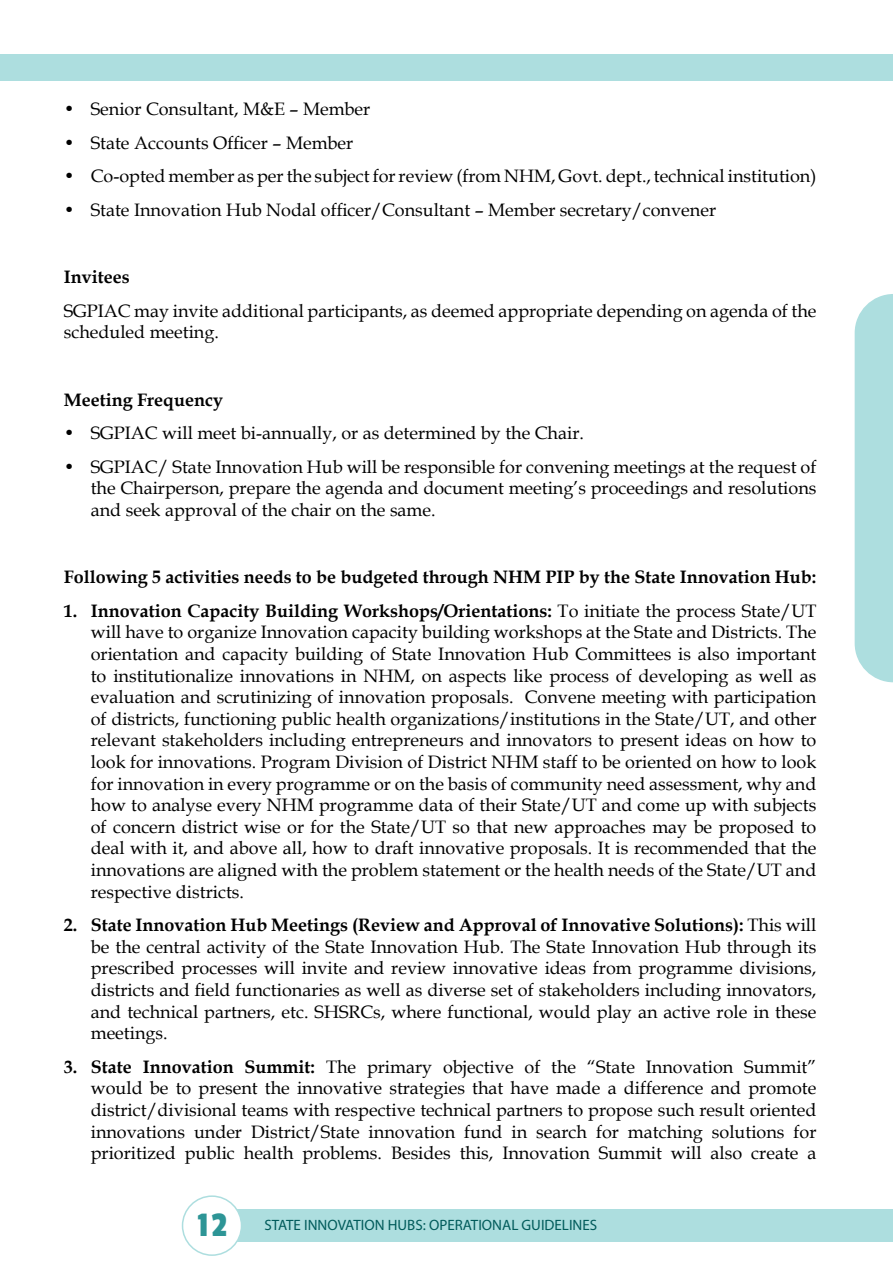
<style>
.page{position:relative;width:893px;height:1263px;background:#fff}
.page>*{position:absolute;margin:0;border:0;box-sizing:border-box;transform-origin:0 0}
.t1{font:36px "Passion One";color:#2d9596}
.t2{font:18px/21.6px "Book Antiqua";color:#000;text-align:justify}
.t3{font:700 18px "Book Antiqua";color:#000}
.t4{font:15px "Myriad Pro";color:#015b5b}
.s1{font-weight:700}
</style>
<div class="page">
<div style="left:0;top:54px;width:893px;height:26px;background:#addedf"></div>
<div style="left:216px;top:1209px;width:677px;height:33px;background:#addedf"></div>
<div style="left:183px;top:1196px;width:58px;height:59px;background:#fff;border-radius:50%"></div>
<div style="left:182px;top:1195px;width:60px;height:61px;border:2px solid #addedf;border-radius:50%"></div>
<div style="left:855px;top:294px;width:38px;height:388px;background:#addedf"></div>
<p class="t2" style="left:64px;top:98px;width:308px">• Senior Consultant, M&amp;E – Member</p>
<p class="t2" style="left:64px;top:131px;width:291px">• State Accounts Officer – Member</p>
<p class="t2" style="left:64px;top:165px;width:754px">• Co-opted member as per the subject for review (from NHM, Govt. dept., technical institution)</p>
<p class="t2" style="left:64px;top:199px;width:654px">• State Innovation Hub Nodal officer/Consultant – Member secretary/convener</p>
<p class="t3" style="left:64px;top:265px;width:67px">Invitees</p>
<p class="t2" style="left:64px;top:299px;width:754px">SGPIAC may invite additional participants, as deemed appropriate depending on agenda of the scheduled meeting.</p>
<p class="t3" style="left:64px;top:387px;width:161px">Meeting Frequency</p>
<p class="t2" style="left:64px;top:422px;width:522px">• SGPIAC will meet bi-annually, or as determined by the Chair.</p>
<p class="t2" style="left:91px;top:455px;width:727px;text-indent:-27px">• SGPIAC/ State Innovation Hub will be responsible for convening meetings at the request of the Chairperson, prepare the agenda and document meeting’s proceedings and resolutions and seek approval of the chair on the same.</p>
<p class="t3" style="left:64px;top:565px;width:754px">Following 5 activities needs to be budgeted through NHM PIP by the State Innovation Hub:</p>
<p class="t2" style="left:91px;top:599px;width:727px;text-indent:-27px"><span class="s1">1. Innovation Capacity Building Workshops/Orientations:</span> To initiate the process State/UT will have to organize Innovation capacity building workshops at the State and Districts. The orientation and capacity building of State Innovation Hub Committees is also important to institutionalize innovations in NHM, on aspects like process of developing as well as evaluation and scrutinizing of innovation proposals. Convene meeting with participation of districts, functioning public health organizations/institutions in the State/UT, and other relevant stakeholders including entrepreneurs and innovators to present ideas on how to look for innovations. Program Division of District NHM staff to be oriented on how to look for innovation in every programme or on the basis of community need assessment, why and how to analyse every NHM programme data of their State/UT and come up with subjects of concern district wise or for the State/UT so that new approaches may be proposed to deal with it, and above all, how to draft innovative proposals. It is recommended that the innovations are aligned with the problem statement or the health needs of the State/UT and respective districts.</p>
<p class="t2" style="left:91px;top:914px;width:727px;text-indent:-27px"><span class="s1">2. State Innovation Hub Meetings (Review and Approval of Innovative Solutions):</span> This will be the central activity of the State Innovation Hub. The State Innovation Hub through its prescribed processes will invite and review innovative ideas from programme divisions, districts and field functionaries as well as diverse set of stakeholders including innovators, and technical partners, etc. SHSRCs, where functional, would play an active role in these meetings.</p>
<p class="t2" style="left:91px;top:1055px;width:727px;text-indent:-27px"><span class="s1">3. State Innovation Summit:</span> The primary objective of the “State Innovation Summit” would be to present the innovative strategies that have made a difference and promote district/divisional teams with respective technical partners to propose such result oriented innovations under District/State innovation fund in search for matching solutions for prioritized public health problems. Besides this, Innovation Summit will also create a</p>
<h1 class="t1" style="left:197px;top:1206px;width:31px">12</h1>
<p class="t4" style="left:264px;top:1215px;width:334px">STATE INNOVATION HUBS: OPERATIONAL GUIDELINES</p>
</div>
